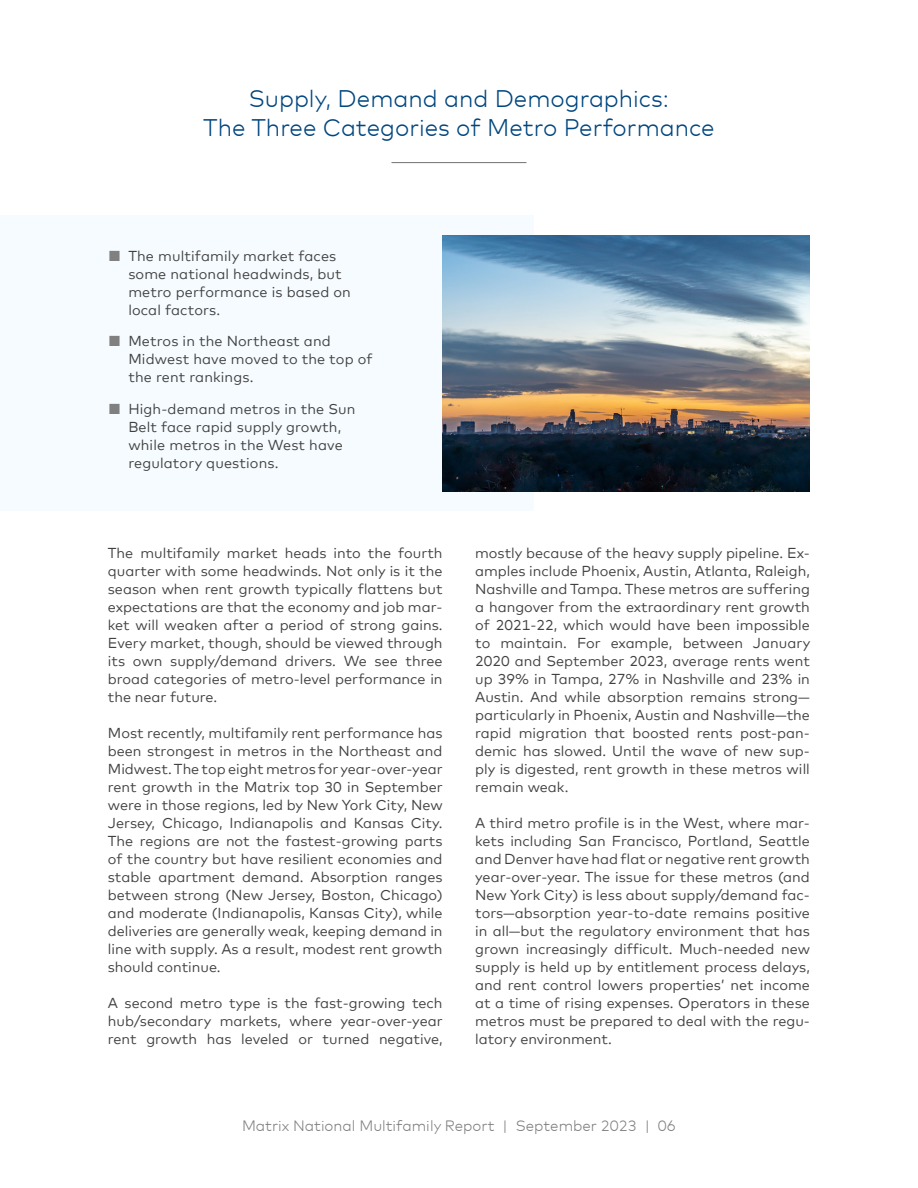
<style>
.page{position:relative;width:918px;height:1188px;background:#fff}
.page>*{position:absolute;margin:0;border:0;box-sizing:border-box;transform-origin:0 0}
.t1{font:300 24px/28.8px "Mark Offc Pro";color:#00467f;text-align:center}
.t2{font:300 15px "Mark Offc Pro";color:#808080}
.t3{font:14.4px/18px "Mark Offc Pro";color:#414141;text-align:justify}
.s1{color:#808080}
</style>
<div class="page">
<div style="left:0;top:215px;width:534px;height:295px;background:#f5fbfe"></div>
<hr style="left:392px;top:162px;width:134px;height:1px;background:#808080">
<img style="left:443px;top:236px;width:367px;height:256px">
<h1 class="t1" style="left:203px;top:83px;width:513px">Supply, Demand and Demographics:<br>The Three Categories of Metro Performance</h1>
<p class="t3" style="left:128px;top:246px;width:224px;text-align:left;text-indent:-20px"><span class="s1">■</span> The multifamily market faces some national headwinds, but metro performance is based on local factors.</p>
<p class="t3" style="left:128px;top:331px;width:246px;text-align:left;text-indent:-20px"><span class="s1">■</span> Metros in the Northeast and<br>Midwest have moved to the top of the rent rankings.</p>
<p class="t3" style="left:128px;top:399px;width:229px;text-align:left;text-indent:-20px"><span class="s1">■</span> High-demand metros in the Sun<br>Belt face rapid supply growth, while metros in the West have regulatory questions.</p>
<p class="t3" style="left:108px;top:543px;width:336px">The multifamily market heads into the fourth quarter with some headwinds. Not only is it the season when rent growth typically flattens but expectations are that the economy and job mar&shy;ket will weaken after a period of strong gains.<br>Every market, though, should be viewed through its own supply/demand drivers. We see three broad categories of metro-level performance in the near future.</p>
<p class="t3" style="left:108px;top:723px;width:336px">Most recently, multifamily rent performance has been strongest in metros in the Northeast and Midwest. The top eight metros for year-over-year rent growth in the Matrix top 30 in September were in those regions, led by New York City, New Jersey, Chicago, Indianapolis and Kansas City.<br>The regions are not the fastest-growing parts of the country but have resilient economies and stable apartment demand. Absorption ranges between strong (New Jersey, Boston, Chicago) and moderate (Indianapolis, Kansas City), while deliveries are generally weak, keeping demand in line with supply. As a result, modest rent growth should continue.</p>
<p class="t3" style="left:108px;top:993px;width:336px">A second metro type is the fast-growing tech hub/secondary markets, where year-over-year rent growth has leveled or turned negative,</p>
<p class="t3" style="left:475px;top:543px;width:337px">mostly because of the heavy supply pipeline. Ex&shy;amples include Phoenix, Austin, Atlanta, Raleigh, Nashville and Tampa. These metros are suffering a hangover from the extraordinary rent growth of 2021-22, which would have been impossible to maintain. For example, between January 2020 and September 2023, average rents went up 39% in Tampa, 27% in Nashville and 23% in Austin. And while absorption remains strong— particularly in Phoenix, Austin and Nashville—the rapid migration that boosted rents post-pan&shy;demic has slowed. Until the wave of new sup&shy;ply is digested, rent growth in these metros will remain weak.</p>
<p class="t3" style="left:475px;top:813px;width:336px">A third metro profile is in the West, where mar&shy;kets including San Francisco, Portland, Seattle and Denver have had flat or negative rent growth year-over-year. The issue for these metros (and New York City) is less about supply/demand fac&shy;tors—absorption year-to-date remains positive in all—but the regulatory environment that has grown increasingly difficult. Much-needed new supply is held up by entitlement process delays, and rent control lowers properties’ net income at a time of rising expenses. Operators in these metros must be prepared to deal with the regu&shy;latory environment.</p>
<p class="t2" style="left:242px;top:1115px;width:435px">Matrix National Multifamily Report | September 2023 | 06</p>
</div>
